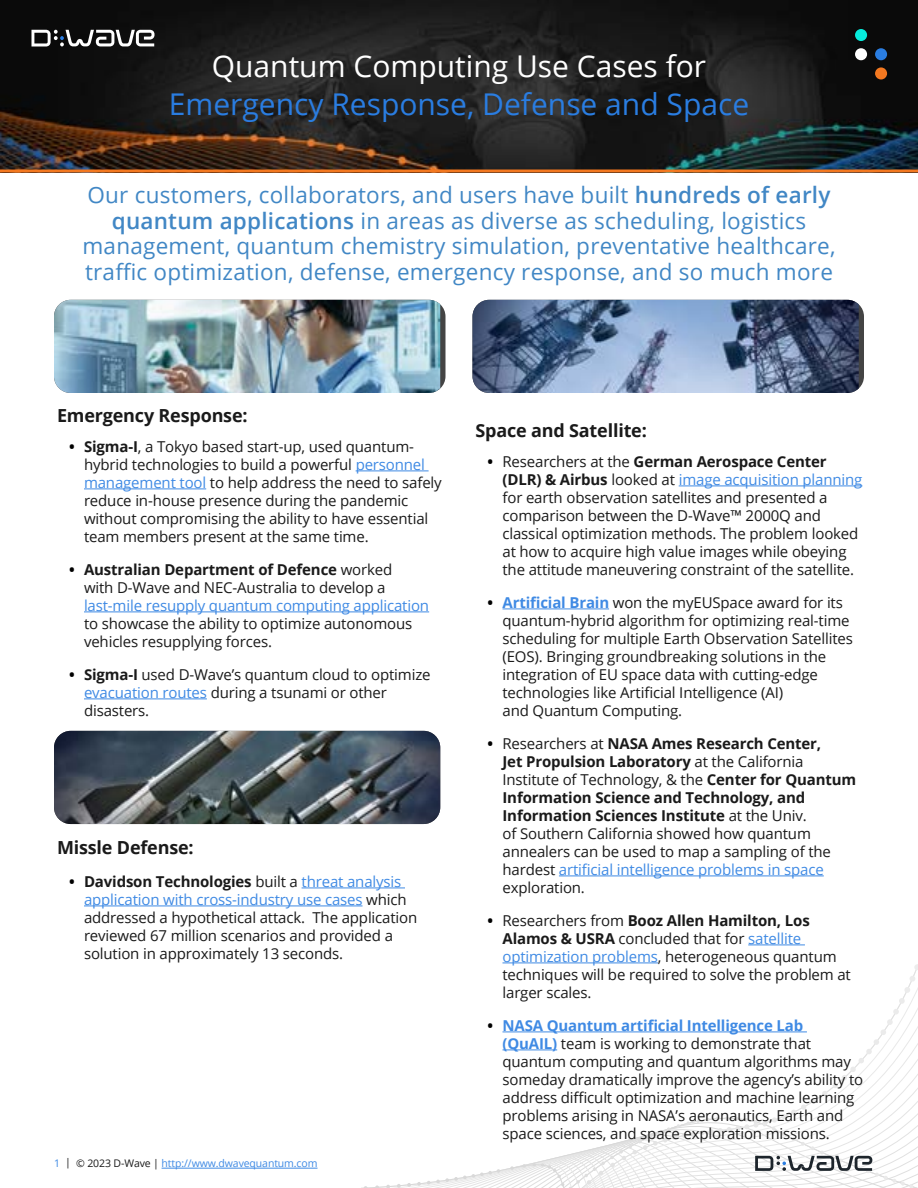
<style>
.page{position:relative;width:918px;height:1188px;background:#fff}
.page>*{position:absolute;margin:0;border:0;box-sizing:border-box;transform-origin:0 0}
.t1{font:30px "Open Sans";color:#2a7de1}
.t2{font:30px "Open Sans";color:#fff}
.t3{font:22.5px/25.5px "Open Sans";letter-spacing:.01em;color:#4187c5;text-align:center}
.t4{font:700 18px "Open Sans";letter-spacing:-.01em;color:#1a1a1a}
.t5{font:15px/18px "Open Sans";letter-spacing:-.01em;color:#1a1a1a}
.t6{font:15px "Open Sans";letter-spacing:-.01em;color:#3f8ae4}
.t7{font:10.5px "Open Sans";letter-spacing:-.01em;color:#3f8ae4}
.s1{font-weight:600}
.s2{font-weight:700;color:#000}
.s3{font-weight:700}
.s4{color:#3f8ae4}
.s5{color:#1a1a1a}
.s6{font-weight:700;color:#3f8ae4}
</style>
<div class="page">
<hr style="left:162px;top:1168px;width:156px;height:1px;background:#3f8ae4">
<img style="left:0;top:0;width:918px;height:170px">
<hr style="left:0;top:170px;width:918px;height:2px;background:#f37820">
<svg style="left:31px;top:30px;width:124px;height:16px"></svg>
<div style="left:855px;top:48px;width:12px;height:12px;background:#fff;border-radius:50%"></div>
<div style="left:855px;top:29px;width:12px;height:12px;background:#06ecdc;border-radius:50%"></div>
<div style="left:875px;top:67px;width:12px;height:13px;background:#f37820;border-radius:50%"></div>
<div style="left:875px;top:48px;width:12px;height:12px;background:#2a7de1;border-radius:50%"></div>
<svg style="left:914px;top:964px;width:4px;height:6px"></svg>
<svg style="left:362px;top:976px;width:556px;height:212px"></svg>
<hr style="left:356px;top:471px;width:73px;height:1px;background:#3f8ae4">
<hr style="left:84px;top:489px;width:122px;height:1px;background:#3f8ae4">
<hr style="left:84px;top:612px;width:345px;height:1px;background:#3f8ae4">
<hr style="left:84px;top:699px;width:123px;height:1px;background:#3f8ae4">
<hr style="left:302px;top:888px;width:103px;height:1px;background:#3f8ae4">
<hr style="left:84px;top:906px;width:279px;height:1px;background:#3f8ae4">
<hr style="left:679px;top:486px;width:183px;height:1px;background:#3f8ae4">
<hr style="left:502px;top:609px;width:107px;height:1px;background:#3f8ae4">
<hr style="left:559px;top:876px;width:265px;height:1px;background:#3f8ae4">
<hr style="left:748px;top:945px;width:57px;height:1px;background:#3f8ae4">
<hr style="left:502px;top:963px;width:156px;height:1px;background:#3f8ae4">
<hr style="left:502px;top:1032px;width:305px;height:1px;background:#3f8ae4">
<hr style="left:502px;top:1050px;width:55px;height:1px;background:#3f8ae4">
<img style="left:54px;top:300px;width:386px;height:93px">
<img style="left:54px;top:731px;width:386px;height:93px">
<img style="left:472px;top:300px;width:387px;height:93px">
<h1 class="t2" style="left:212px;top:46px;width:496px">Quantum Computing Use Cases for</h1>
<h1 class="t1" style="left:169px;top:84px;width:582px">Emergency Response, Defense and Space</h1>
<p class="t3" style="left:82px;top:182px;width:755px">Our customers, collaborators, and users have built <span class="s1">hundreds of early quantum applications</span> in areas as diverse as scheduling, logistics management, quantum chemistry simulation, preventative healthcare, traffic optimization, defense, emergency response, and so much more</p>
<p class="t4" style="left:57px;top:403px;width:192px">Emergency Response:</p>
<p class="t5" style="left:84px;top:437px;width:359px;text-indent:-15px"><span class="s2">•</span> <span class="s3">Sigma-I</span>, a Tokyo based start-up, used quantum&shy;hybrid technologies to build a powerful <span class="s4">personnel management tool</span> to help address the need to safely reduce in-house presence during the pandemic without compromising the ability to have essential team members present at the same time.</p>
<p class="t5" style="left:69px;top:560px;width:325px;text-align:center"><span class="s2">•</span> <span class="s3">Australian Department of Defence</span> worked with D-Wave and NEC-Australia to develop a</p>
<p class="t6" style="left:84px;top:595px;width:347px">last-mile resupply quantum computing application</p>
<p class="t5" style="left:84px;top:614px;width:330px">to showcase the ability to optimize autonomous vehicles resupplying forces.</p>
<p class="t5" style="left:84px;top:665px;width:348px;text-indent:-15px"><span class="s2">•</span> <span class="s3">Sigma-I</span> used D-Wave’s quantum cloud to optimize <span class="s4">evacuation routes</span> during a tsunami or other disasters.</p>
<p class="t4" style="left:57px;top:835px;width:138px">Missle Defense:</p>
<p class="t5" style="left:84px;top:872px;width:335px;text-indent:-15px"><span class="s2">•</span> <span class="s3">Davidson Technologies</span> built a <span class="s4">threat analysis application with cross-industry use cases</span> which addressed a hypothetical attack. The application reviewed 67 million scenarios and provided a solution in approximately 13 seconds.</p>
<p class="t7" style="left:54px;top:1156px;width:265px">1 <span class="s5">| © 2023 D-Wave |</span> http://www.dwavequantum.com</p>
<p class="t4" style="left:476px;top:418px;width:173px">Space and Satellite:</p>
<p class="t5" style="left:502px;top:452px;width:361px;text-indent:-15px"><span class="s2">•</span> Researchers at the <span class="s3">German Aerospace Center (DLR) &amp; Airbus</span> looked at <span class="s4">image acquisition planning </span>for earth observation satellites and presented a comparison between the D-Wave™ 2000Q and classical optimization methods. The problem looked at how to acquire high value images while obeying the attitude maneuvering constraint of the satellite.</p>
<p class="t5" style="left:502px;top:593px;width:352px;text-indent:-15px"><span class="s2">•</span> <span class="s6">Artificial Brain</span> won the myEUSpace award for its quantum-hybrid algorithm for optimizing real-time scheduling for multiple Earth Observation Satellites (EOS). Bringing groundbreaking solutions in the integration of EU space data with cutting-edge technologies like Artificial Intelligence (AI)<br>and Quantum Computing.</p>
<p class="t5" style="left:502px;top:734px;width:355px;text-indent:-15px"><span class="s2">•</span> Researchers at <span class="s3">NASA Ames Research Center,<br>Jet Propulsion Laboratory</span> at the California Institute of Technology, &amp; the <span class="s3">Center for Quantum Information Science and Technology, and Information Sciences Institute</span> at the Univ.<br>of Southern California showed how quantum annealers can be used to map a sampling of the hardest <span class="s4">artificial intelligence problems in space </span>exploration.</p>
<p class="t5" style="left:502px;top:911px;width:350px;text-indent:-15px"><span class="s2">•</span> Researchers from <span class="s3">Booz Allen Hamilton, Los Alamos &amp; USRA</span> concluded that for <span class="s4">satellite optimization problems</span>, heterogeneous quantum techniques will be required to solve the problem at larger scales.</p>
<p class="t5" style="left:502px;top:1016px;width:362px;text-indent:-15px"><span class="s2">•</span> <span class="s6">NASA Quantum artificial Intelligence Lab<br>(QuAIL)</span> team is working to demonstrate that quantum computing and quantum algorithms may someday dramatically improve the agency’s ability to address difficult optimization and machine learning problems arising in NASA’s aeronautics, Earth and space sciences, and space exploration missions.</p>
</div>
